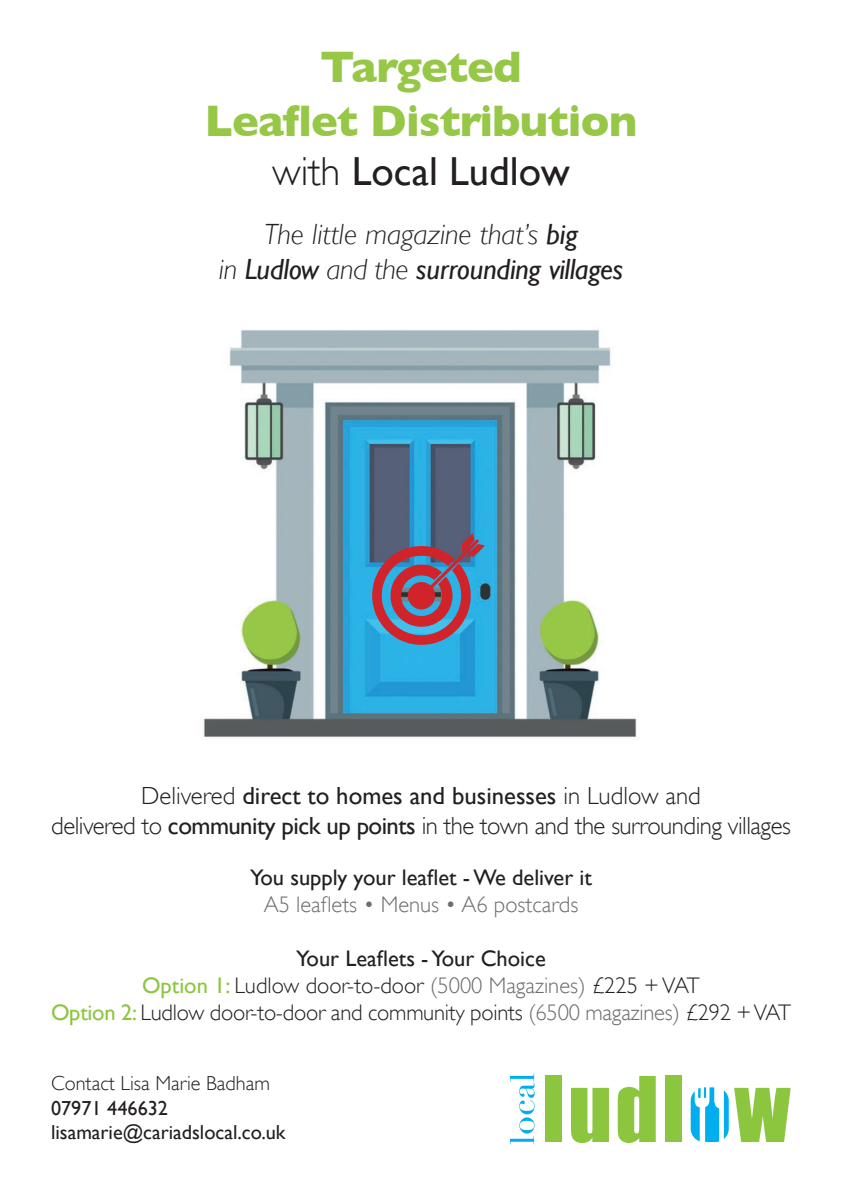
<style>
.page{position:relative;width:842px;height:1193px;background:#fff}
.page>*{position:absolute;margin:0;border:0;box-sizing:border-box;transform-origin:0 0}
.t1{font:700 45px "Gill Sans";letter-spacing:-.02em;color:#97c747}
.t2{font:40.5px "Gill Sans";color:#231f20}
.t3{font:italic 29.25px "Gill Sans";letter-spacing:-.01em;color:#231f20}
.t4{font:italic 300 29.25px "Gill Sans";color:#231f20}
.t5{font:300 24.75px "Gill Sans";letter-spacing:-.02em;color:#231f20}
.t6{font:24.75px "Gill Sans";color:#231f20}
.t7{font:300 22.5px "Gill Sans";letter-spacing:-.01em;color:#231f20}
.t8{font:22.5px "Gill Sans";color:#231f20}
.t9{font:300 22.5px "Gill Sans";color:#6c6d70}
.t10{font:20.25px "Gill Sans";color:#231f20}
.t11{font:300 20.25px "Gill Sans";color:#231f20}
.s1{font-weight:300}
.s2{font-weight:400}
.s3{font-weight:400;color:#8bc63e}
.s4{color:#6c6d70}
</style>
<div class="page">
<img style="left:203px;top:329px;width:434px;height:409px">
<img style="left:368px;top:531px;width:119px;height:119px">
<svg style="left:510px;top:1073px;width:24px;height:71px"></svg>
<div style="left:545px;top:1076px;width:17px;height:66px;background:#8bc63e"></div>
<svg style="left:571px;top:1088px;width:38px;height:55px;background:#9acd57"></svg>
<svg style="left:618px;top:1076px;width:38px;height:67px"></svg>
<div style="left:665px;top:1076px;width:17px;height:66px;background:#8bc63e"></div>
<svg style="left:691px;top:1087px;width:100px;height:55px"></svg>
<p class="t1" style="left:320px;top:40px;width:203px">Targeted</p>
<p class="t1" style="left:205px;top:94px;width:434px">Leaflet Distribution</p>
<p class="t2" style="left:272px;top:147px;width:299px"><span class="s1">with</span> Local Ludlow</p>
<p class="t4" style="left:264px;top:218px;width:315px">The little magazine that’s <span class="s2">big</span></p>
<p class="t3" style="left:219px;top:252px;width:406px"><span class="s1">in</span> Ludlow <span class="s1">and the</span> surrounding villages</p>
<p class="t6" style="left:141px;top:781px;width:561px"><span class="s1">Delivered</span> direct to homes and businesses <span class="s1">in Ludlow and</span></p>
<p class="t5" style="left:51px;top:811px;width:741px">delivered to <span class="s2">community pick up points</span> in the town and the surrounding villages</p>
<p class="t8" style="left:250px;top:864px;width:343px">You supply your leaflet - We deliver it</p>
<p class="t9" style="left:264px;top:892px;width:316px">A5 leaflets • Menus • A6 postcards</p>
<p class="t8" style="left:296px;top:945px;width:251px">Your Leaflets - Your Choice</p>
<p class="t7" style="left:142px;top:973px;width:559px"><span class="s3">Option 1:</span> Ludlow door-to-door <span class="s4">(5000 Magazines)</span> £225 + VAT</p>
<p class="t7" style="left:51px;top:1000px;width:741px"><span class="s3">Option 2:</span> Ludlow door-to-door and community points <span class="s4">(6500 magazines)</span> £292 + VAT</p>
<p class="t11" style="left:51px;top:1072px;width:221px">Contact Lisa Marie Badham</p>
<p class="t10" style="left:51px;top:1096px;width:119px">07971 446632</p>
<p class="t10" style="left:51px;top:1120px;width:236px">lisamarie@cariadslocal.co.uk</p>
</div>
